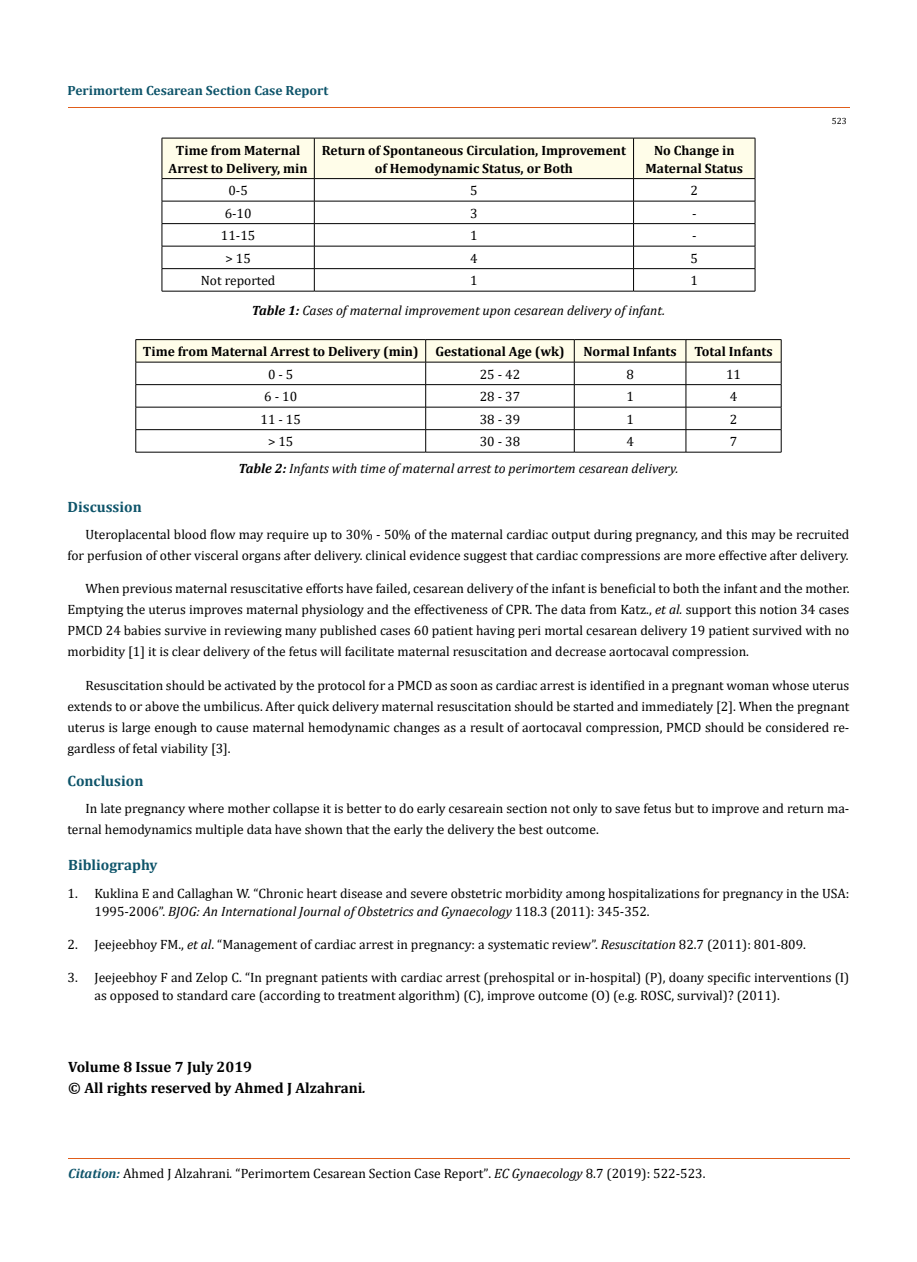
<style>
.page{position:relative;width:917px;height:1262px;background:#fff}
.page>*{position:absolute;margin:0;border:0;box-sizing:border-box;transform-origin:0 0}
.t1{font:700 15px/21px "Cambria";color:#000}
.t2{font:700 15px "Cambria";color:#0e546a}
.t3{font:13.5px/21px "Cambria";color:#000}
.t4{font:700 13.5px/18px "Cambria";color:#000;text-align:center}
.t5{font:italic 13.5px "Cambria";color:#000}
.t6{font:700 13.35px "Cambria";color:#0e546a}
.t7{font:9px "Cambria";color:#000}
.s1{font-weight:700}
.s2{font-style:italic}
.s3{font-weight:700;font-style:italic;color:#0e546a}
.s4{font-size:13.35px}
</style>
<div class="page">
<hr style="left:68px;top:108px;width:781px;height:1px;background:#e05d1a">
<hr style="left:68px;top:1158px;width:781px;height:1px;background:#e05d1a">
<svg style="left:162px;top:138px;width:593px;height:153px"></svg>
<hr style="left:162px;top:291px;width:152px;height:1px;background:#000">
<hr style="left:314px;top:291px;width:319px;height:1px;background:#000">
<hr style="left:633px;top:291px;width:122px;height:1px;background:#000">
<svg style="left:135px;top:339px;width:647px;height:113px"></svg>
<hr style="left:136px;top:452px;width:289px;height:1px;background:#000">
<hr style="left:425px;top:452px;width:149px;height:1px;background:#000">
<hr style="left:574px;top:452px;width:112px;height:1px;background:#000">
<hr style="left:686px;top:452px;width:95px;height:1px;background:#000">
<p class="t6" style="left:68px;top:81px;width:262px">Perimortem Cesarean Section Case Report</p>
<p class="t4" style="left:168px;top:140px;width:141px">Time from Maternal<br>Arrest to Delivery, min</p>
<p class="t4" style="left:322px;top:140px;width:305px">Return of Spontaneous Circulation, Improvement of Hemodynamic Status, or Both</p>
<p class="t4" style="left:645px;top:140px;width:99px">No Change in<br>Maternal Status</p>
<p class="t3" style="left:228px;top:180px;width:21px">0-5</p>
<p class="t3" style="left:470px;top:180px;width:9px">5</p>
<p class="t3" style="left:690px;top:180px;width:9px">2</p>
<p class="t3" style="left:225px;top:202px;width:28px">6-10</p>
<p class="t3" style="left:470px;top:202px;width:9px">3</p>
<p class="t3" style="left:692px;top:202px;width:6px">-</p>
<p class="t3" style="left:221px;top:225px;width:36px">11-15</p>
<p class="t3" style="left:470px;top:225px;width:9px">1</p>
<p class="t3" style="left:692px;top:225px;width:6px">-</p>
<p class="t3" style="left:225px;top:247px;width:27px">&gt; 15</p>
<p class="t3" style="left:470px;top:247px;width:9px">4</p>
<p class="t3" style="left:690px;top:247px;width:9px">5</p>
<p class="t3" style="left:201px;top:270px;width:76px">Not reported</p>
<p class="t3" style="left:470px;top:270px;width:9px">1</p>
<p class="t3" style="left:690px;top:270px;width:9px">1</p>
<p class="t5" style="left:252px;top:301px;width:415px"><span class="s1">Table 1:</span> Cases of maternal improvement upon cesarean delivery of infant.</p>
<p class="t4" style="left:143px;top:342px;width:423px">Time from Maternal Arrest to Delivery (min) Gestational Age (wk)</p>
<p class="t4" style="left:583px;top:342px;width:95px">Normal Infants</p>
<p class="t4" style="left:694px;top:342px;width:80px">Total Infants</p>
<p class="t3" style="left:268px;top:363px;width:27px">0 - 5</p>
<p class="t3" style="left:480px;top:363px;width:42px">25 - 42</p>
<p class="t3" style="left:626px;top:363px;width:9px">8</p>
<p class="t3" style="left:726px;top:363px;width:16px">11</p>
<p class="t3" style="left:264px;top:386px;width:34px">6 - 10</p>
<p class="t3" style="left:480px;top:386px;width:42px">28 - 37</p>
<p class="t3" style="left:626px;top:386px;width:9px">1</p>
<p class="t3" style="left:729px;top:386px;width:9px">4</p>
<p class="t3" style="left:260px;top:408px;width:42px">11 - 15</p>
<p class="t3" style="left:480px;top:408px;width:42px">38 - 39</p>
<p class="t3" style="left:626px;top:408px;width:9px">1</p>
<p class="t3" style="left:729px;top:408px;width:9px">2</p>
<p class="t3" style="left:268px;top:431px;width:27px">&gt; 15</p>
<p class="t3" style="left:480px;top:431px;width:42px">30 - 38</p>
<p class="t3" style="left:626px;top:431px;width:9px">4</p>
<p class="t3" style="left:729px;top:431px;width:9px">7</p>
<p class="t5" style="left:239px;top:459px;width:441px"><span class="s1">Table 2:</span> Infants with time of maternal arrest to perimortem cesarean delivery.</p>
<p class="t7" style="left:831px;top:116px;width:16px">523</p>
<p class="t2" style="left:68px;top:497px;width:76px">Discussion</p>
<p class="t3" style="left:68px;top:524px;width:783px;text-align:right">Uteroplacental blood flow may require up to 30% - 50% of the maternal cardiac output during pregnancy, and this may be recruited for perfusion of other visceral organs after delivery. clinical evidence suggest that cardiac compressions are more effective after delivery.</p>
<p class="t3" style="left:68px;top:578px;width:783px;text-align:justify;text-indent:18px">When previous maternal resuscitative efforts have failed, cesarean delivery of the infant is beneficial to both the infant and the mother.<br>Emptying the uterus improves maternal physiology and the effectiveness of CPR. The data from Katz., <span class="s2">et al.</span> support this notion 34 cases PMCD 24 babies survive in reviewing many published cases 60 patient having peri mortal cesarean delivery 19 patient survived with no morbidity [1] it is clear delivery of the fetus will facilitate maternal resuscitation and decrease aortocaval compression.</p>
<p class="t3" style="left:68px;top:674px;width:783px;text-align:justify;text-indent:18px">Resuscitation should be activated by the protocol for a PMCD as soon as cardiac arrest is identified in a pregnant woman whose uterus extends to or above the umbilicus. After quick delivery maternal resuscitation should be started and immediately [2]. When the pregnant uterus is large enough to cause maternal hemodynamic changes as a result of aortocaval compression, PMCD should be considered re&shy;gardless of fetal viability [3].</p>
<p class="t2" style="left:68px;top:770px;width:77px">Conclusion</p>
<p class="t3" style="left:68px;top:797px;width:783px;text-indent:18px">In late pregnancy where mother collapse it is better to do early cesareain section not only to save fetus but to improve and return ma&shy;ternal hemodynamics multiple data have shown that the early the delivery the best outcome.</p>
<p class="t2" style="left:68px;top:854px;width:91px">Bibliography</p>
<p class="t3" style="left:94px;top:884px;width:756px;line-height:18px;text-indent:-27px">1. Kuklina E and Callaghan W. “Chronic heart disease and severe obstetric morbidity among hospitalizations for pregnancy in the USA:<br>1995-2006”. <span class="s2">BJOG: An International Journal of Obstetrics and Gynaecology</span> 118.3 (2011): 345-352.</p>
<p class="t3" style="left:68px;top:934px;width:740px">2. Jeejeebhoy FM., <span class="s2">et al</span>. “Management of cardiac arrest in pregnancy: a systematic review”. <span class="s2">Resuscitation</span> 82.7 (2011): 801-809.</p>
<p class="t3" style="left:94px;top:968px;width:756px;line-height:18px;text-indent:-27px">3. Jeejeebhoy F and Zelop C. “In pregnant patients with cardiac arrest (prehospital or in-hospital) (P), doany specific interventions (I) as opposed to standard care (according to treatment algorithm) (C), improve outcome (O) (e.g. ROSC, survival)? (2011).</p>
<p class="t1" style="left:68px;top:1055px;width:299px">Volume 8 Issue 7 July 2019<br>© All rights reserved by Ahmed J Alzahrani<span class="s2">.</span></p>
<p class="t3" style="left:68px;top:1162px;width:638px"><span class="s3">Citation:</span> Ahmed J Alzahrani<span class="s2">.</span> “Perimortem Cesarean Section Case Report”<span class="s4">.</span> <span class="s2">EC Gynaecology</span> 8.7 (2019): 522-523.</p>
</div>
